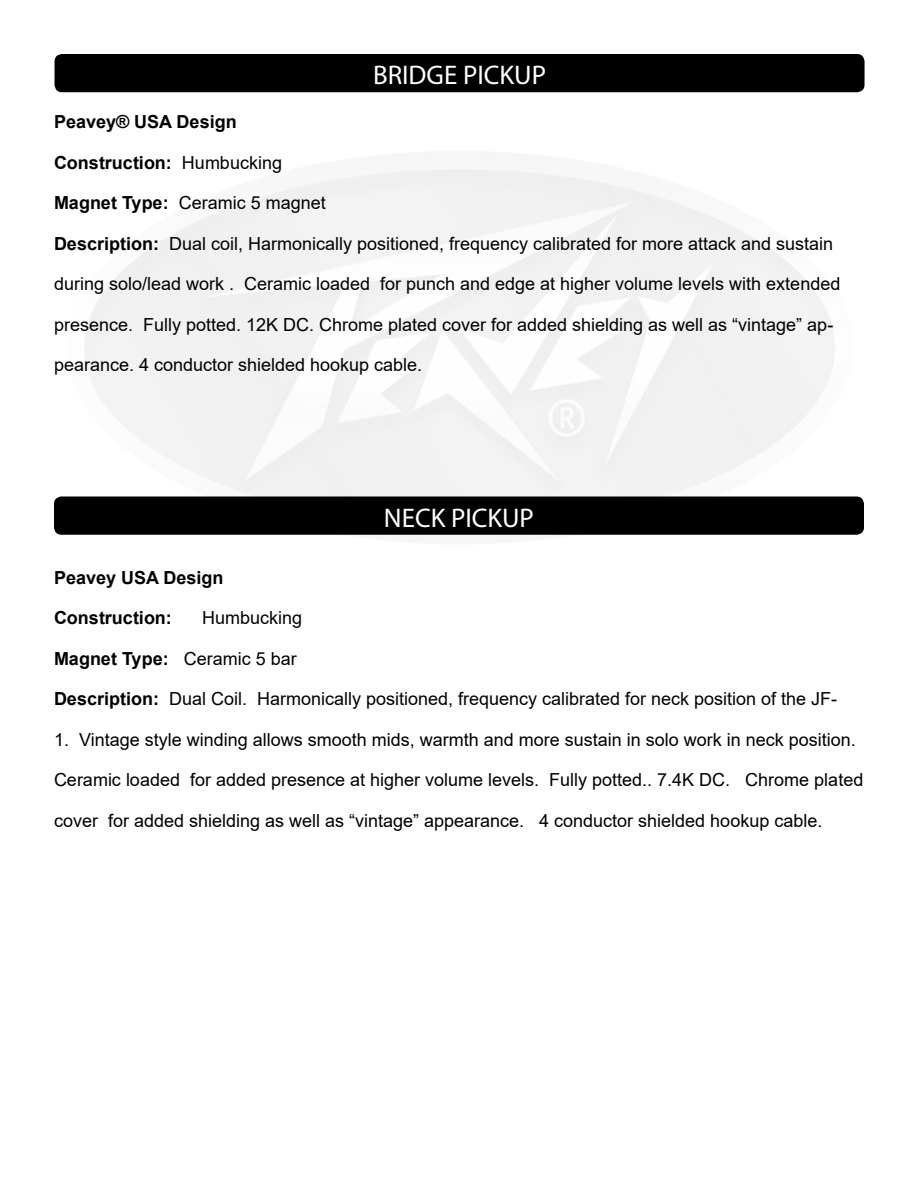
<style>
.page{position:relative;width:918px;height:1188px;background:#fff}
.page>*{position:absolute;margin:0;border:0;box-sizing:border-box;transform-origin:0 0}
.t1{font:27px "Myriad Pro";color:#fff}
.t2{font:18px "Arial";color:#000}
.t3{font:700 18px "Arial";color:#000}
.s1{font-weight:400}
.s2{font-weight:700}
</style>
<div class="page">
<div style="left:55px;top:54px;width:810px;height:38px;background:#000;border-radius:8px"></div>
<div style="left:54px;top:496px;width:810px;height:39px;background:#000;border-radius:8px"></div>
<h1 class="t1" style="left:373px;top:58px;width:174px">BRIDGE PICKUP</h1>
<p class="t3" style="left:54px;top:109px;width:184px">Peavey® USA Design</p>
<p class="t3" style="left:54px;top:150px;width:230px">Construction: <span class="s1">Humbucking</span></p>
<p class="t2" style="left:54px;top:191px;width:273px"><span class="s2">Magnet Type:</span> Ceramic 5 magnet</p>
<p class="t2" style="left:54px;top:231px;width:781px"><span class="s2">Description:</span> Dual coil, Harmonically positioned, frequency calibrated for more attack and sustain</p>
<p class="t2" style="left:54px;top:272px;width:788px">during solo/lead work . Ceramic loaded for punch and edge at higher volume levels with extended</p>
<p class="t2" style="left:54px;top:312px;width:781px">presence. Fully potted. 12K DC. Chrome plated cover for added shielding as well as “vintage” ap-</p>
<p class="t2" style="left:54px;top:353px;width:370px">pearance. 4 conductor shielded hookup cable.</p>
<h1 class="t1" style="left:384px;top:501px;width:152px">NECK PICKUP</h1>
<p class="t3" style="left:54px;top:565px;width:171px">Peavey USA Design</p>
<p class="t3" style="left:54px;top:605px;width:119px">Construction:</p>
<p class="t2" style="left:202px;top:606px;width:102px">Humbucking</p>
<p class="t3" style="left:54px;top:646px;width:244px">Magnet Type: <span class="s1">Ceramic 5 bar</span></p>
<p class="t2" style="left:54px;top:687px;width:785px"><span class="s2">Description:</span> Dual Coil. Harmonically positioned, frequency calibrated for neck position of the JF-</p>
<p class="t2" style="left:54px;top:727px;width:803px">1. Vintage style winding allows smooth mids, warmth and more sustain in solo work in neck position.</p>
<p class="t2" style="left:54px;top:768px;width:811px">Ceramic loaded for added presence at higher volume levels. Fully potted.. 7.4K DC. Chrome plated</p>
<p class="t2" style="left:54px;top:808px;width:770px">cover for added shielding as well as “vintage” appearance. 4 conductor shielded hookup cable.</p>
</div>
